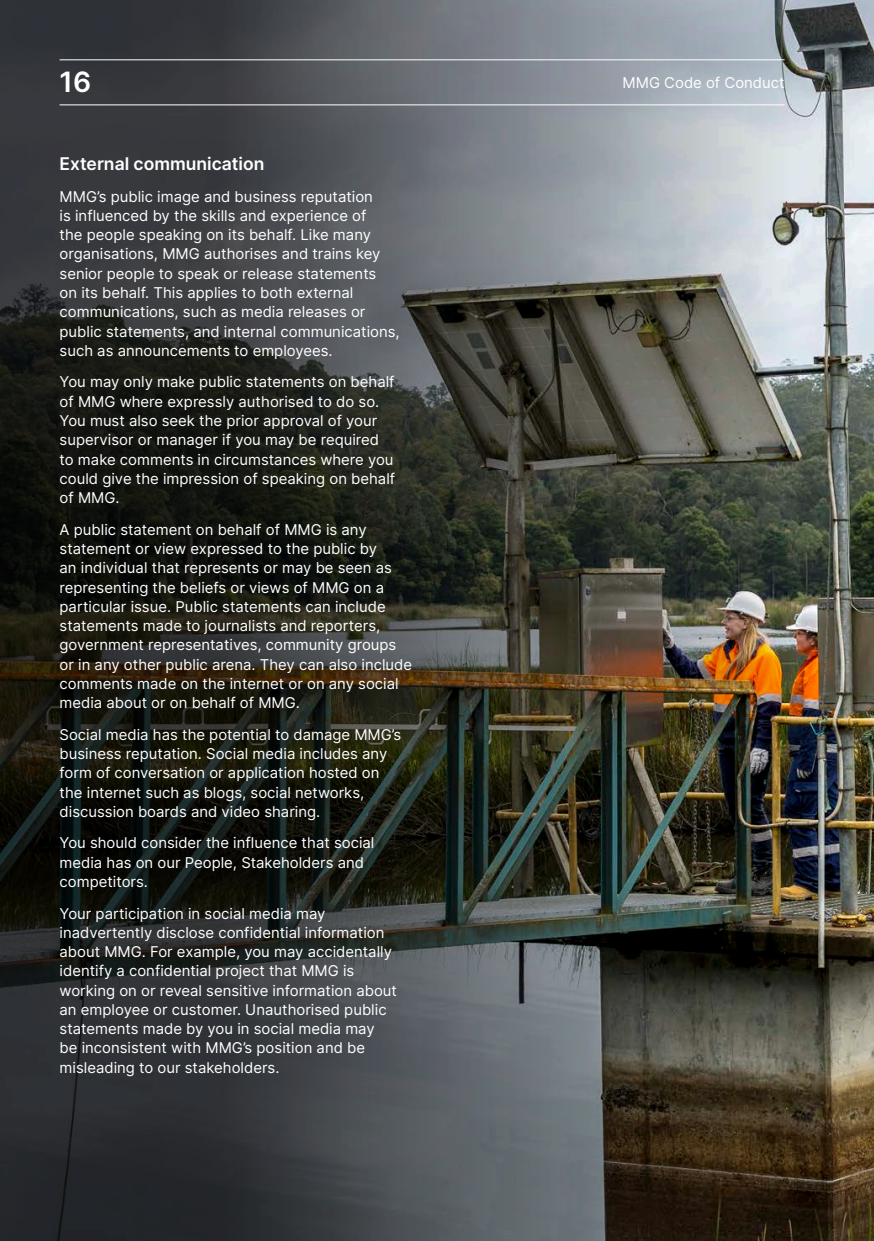
<style>
.page{position:relative;width:874px;height:1241px;background:#fff}
.page>*{position:absolute;margin:0;border:0;box-sizing:border-box;transform-origin:0 0}
.t1{font:600 28px "Inter";color:#fff}
.B_subhead{font:600 17.5px "Inter";color:#fff}
.A_Body{font:14.88px/19.2px "Inter";color:#fff}
</style>
<div class="page">
<img style="left:0;top:0;width:873px;height:1240px">
<hr style="left:60px;top:59px;width:724px;height:1px;background:#fff">
<hr style="left:60px;top:104px;width:724px;height:1px;background:#fff">
<h1 class="t1" style="left:60px;top:62px;width:33px">16</h1>
<p class="A_Body" style="left:622px;top:72px;width:163px">MMG Code of Conduct</p>
<p class="B_subhead" style="left:60px;top:151px;width:206px">External communication</p>
<p class="A_Body" style="left:60px;top:186px;width:341px">MMG’s public image and business reputation<br>is influenced by the skills and experience of<br>the people speaking on its behalf. Like many organisations, MMG authorises and trains key senior people to speak or release statements<br>on its behalf. This applies to both external communications, such as media releases or public statements, and internal communications, such as announcements to employees.</p>
<p class="A_Body" style="left:60px;top:372px;width:337px">You may only make public statements on behalf of MMG where expressly authorised to do so.<br>You must also seek the prior approval of your supervisor or manager if you may be required to make comments in circumstances where you could give the impression of speaking on behalf of MMG.</p>
<p class="A_Body" style="left:60px;top:519px;width:354px">A public statement on behalf of MMG is any statement or view expressed to the public by<br>an individual that represents or may be seen as representing the beliefs or views of MMG on a particular issue. Public statements can include statements made to journalists and reporters, government representatives, community groups or in any other public arena. They can also include comments made on the internet or on any social media about or on behalf of MMG.</p>
<p class="A_Body" style="left:60px;top:724px;width:343px">Social media has the potential to damage MMG’s business reputation. Social media includes any form of conversation or application hosted on the internet such as blogs, social networks, discussion boards and video sharing.</p>
<p class="A_Body" style="left:60px;top:833px;width:316px">You should consider the influence that social media has on our People, Stakeholders and competitors.</p>
<p class="A_Body" style="left:60px;top:903px;width:339px">Your participation in social media may inadvertently disclose confidential information about MMG. For example, you may accidentally identify a confidential project that MMG is working on or reveal sensitive information about an employee or customer. Unauthorised public statements made by you in social media may<br>be inconsistent with MMG’s position and be misleading to our stakeholders.</p>
</div>
